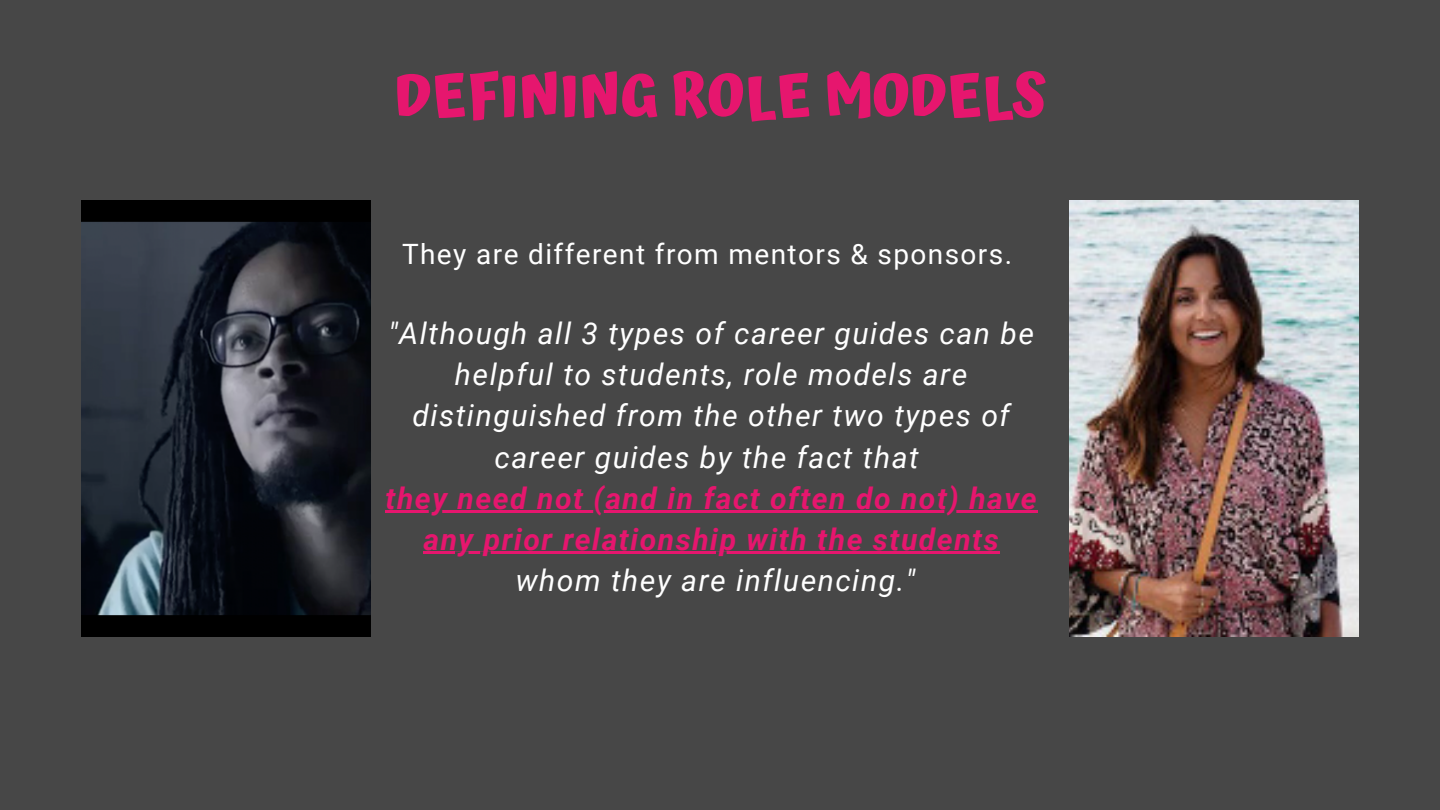
<style>
.page{position:relative;width:1440px;height:810px;background:#474747}
.page>*{position:absolute;margin:0;border:0;box-sizing:border-box;transform-origin:0 0}
.t1{font:700 58px "Atma";color:#e6166e}
.t2{font:italic 30px/41.2px "Roboto";letter-spacing:.05em;color:#fff;text-align:center}
.t3{font:italic 700 30px/41.2px "Roboto";letter-spacing:.05em;color:#e6166e;text-align:center}
.t4{font:28px "Roboto";letter-spacing:.05em;color:#fff}
</style>
<div class="page">
<img style="left:81px;top:200px;width:289px;height:436px">
<img style="left:1069px;top:200px;width:290px;height:436px">
<hr style="left:386px;top:510px;width:652px;height:3px;background:#e6166e">
<hr style="left:423px;top:552px;width:577px;height:2px;background:#e6166e">
<h1 class="t1" style="left:395px;top:62px;width:652px">DEFINING ROLE MODELS</h1>
<p class="t4" style="left:402px;top:238px;width:612px">They are different from mentors &amp; sponsors.</p>
<p class="t2" style="left:388px;top:313px;width:647px">"Although all 3 types of career guides can be helpful to students, role models are distinguished from the other two types of career guides by the fact that</p>
<p class="t3" style="left:386px;top:478px;width:653px">they need not (and in fact often do not) have any prior relationship with the students</p>
<p class="t2" style="left:516px;top:561px;width:401px">whom they are influencing."</p>
</div>
